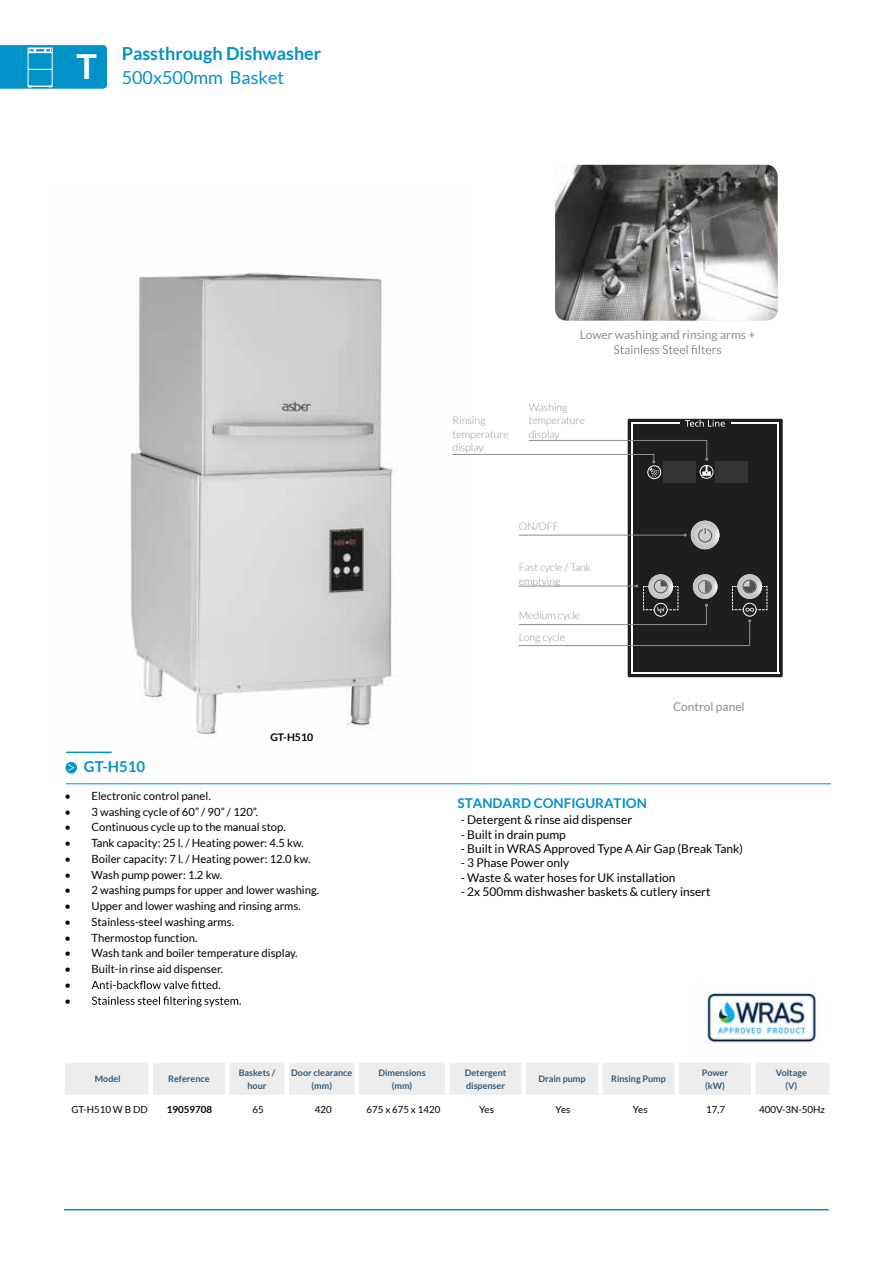
<style>
.page{position:relative;width:893px;height:1263px;background:#fff}
.page>*{position:absolute;margin:0;border:0;box-sizing:border-box;transform-origin:0 0}
.t1{font:700 18px/24px "Lato";color:#0192c8}
.t2{font:700 15px "Lato";color:#0092c9}
.t3{font:700 13.5px "Lato";color:#0092c9}
.t4{font:12px "Lato";color:#000}
.t5{font:12px "Lato";color:#8e8f91}
.t6{font:11.25px/15.8px "Lato";color:#000}
.t7{font:300 10.5px/13.5px "Lato";color:#8e8f91}
.t8{font:700 10.5px "Lato";color:#000}
.t9{font:9.75px "Lato";color:#000}
.t10{font:700 9.75px "Lato";color:#000}
.t11{font:700 9px/13.5px "Lato";color:#345a75;text-align:center}
.s1{font-weight:400}
.s2{font-family:"Myriad Pro";font-weight:400;font-size:12.75px;color:#fff}
</style>
<div class="page">
<svg style="left:92px;top:981px;width:128px;height:8px"></svg>
<svg style="left:92px;top:996px;width:149px;height:11px"></svg>
<img style="left:66px;top:272px;width:327px;height:502px">
<hr style="left:66px;top:783px;width:765px;height:1px;background:#0092c9">
<div style="left:65px;top:762px;width:12px;height:11px;background:#0092c9;border-radius:50%"></div>
<hr style="left:66px;top:751px;width:46px;height:2px;background:#0092c9">
<svg style="left:452px;top:419px;width:331px;height:258px"></svg>
<div style="left:65px;top:1063px;width:765px;height:32px;background:#ededed"></div>
<div style="left:148px;top:1063px;width:5px;height:32px;background:#fff"></div>
<hr style="left:225px;top:1063px;width:4px;height:32px;background:#fff">
<hr style="left:285px;top:1063px;width:4px;height:32px;background:#fff">
<div style="left:354px;top:1063px;width:5px;height:32px;background:#fff"></div>
<div style="left:445px;top:1063px;width:5px;height:32px;background:#fff"></div>
<hr style="left:522px;top:1063px;width:4px;height:32px;background:#fff">
<hr style="left:598px;top:1063px;width:4px;height:32px;background:#fff">
<div style="left:674px;top:1063px;width:5px;height:32px;background:#fff"></div>
<hr style="left:751px;top:1063px;width:4px;height:32px;background:#fff">
<svg style="left:614px;top:345px;width:107px;height:9px"></svg>
<img style="left:555px;top:165px;width:223px;height:156px">
<hr style="left:64px;top:1209px;width:765px;height:1px;background:#0092c9">
<svg style="left:0;top:45px;width:107px;height:44px"></svg>
<img style="left:704px;top:992px;width:112px;height:54px">
<p class="t1" style="left:76px;top:41px;width:246px;text-indent:45px">Passthrough Dishwasher<br><sup>T</sup> <span class="s1">500x500mm Basket</span></p>
<p class="t2" style="left:67px;top:758px;width:79px"><span class="s2">&gt;</span> GT-H510</p>
<p class="t8" style="left:270px;top:731px;width:44px">GT-H510</p>
<p class="t6" style="left:64px;top:788px;width:148px">• Electronic control panel.</p>
<p class="t6" style="left:64px;top:804px;width:195px">• 3 washing cycle of 60” / 90” / 120”.</p>
<p class="t6" style="left:64px;top:819px;width:223px">• Continuous cycle up to the manual stop.</p>
<p class="t6" style="left:64px;top:835px;width:241px">• Tank capacity: 25 l. / Heating power: 4.5 kw.</p>
<p class="t6" style="left:64px;top:851px;width:247px">• Boiler capacity: 7 l. / Heating power: 12.0 kw.</p>
<p class="t6" style="left:64px;top:867px;width:159px">• Wash pump power: 1.2 kw.</p>
<p class="t6" style="left:64px;top:882px;width:256px">• 2 washing pumps for upper and lower washing.</p>
<p class="t6" style="left:64px;top:898px;width:238px">• Upper and lower washing and rinsing arms.</p>
<p class="t6" style="left:64px;top:914px;width:171px">• Stainless-steel washing arms.</p>
<p class="t6" style="left:64px;top:930px;width:135px">• Thermostop function.</p>
<p class="t6" style="left:64px;top:945px;width:235px">• Wash tank and boiler temperature display.</p>
<p class="t6" style="left:64px;top:961px;width:160px">• Built-in rinse aid dispenser. •<br>•</p>
<p class="t5" style="left:580px;top:328px;width:177px">Lower washing and rinsing arms +</p>
<p class="t7" style="left:453px;top:414px;width:58px">Rinsing temperature display</p>
<p class="t7" style="left:529px;top:400px;width:58px">Washing temperature display</p>
<p class="t7" style="left:519px;top:520px;width:42px">ON/OFF</p>
<p class="t7" style="left:519px;top:561px;width:74px">Fast cycle / Tank emptying</p>
<p class="t7" style="left:519px;top:605px;width:63px;line-height:21.6px">Medium cycle<br>Long cycle</p>
<p class="t5" style="left:673px;top:700px;width:73px">Control panel</p>
<p class="t3" style="left:457px;top:796px;width:191px">STANDARD CONFIGURATION</p>
<p class="t4" style="left:461px;top:813px;width:173px">- Detergent &amp; rinse aid dispenser</p>
<p class="t4" style="left:461px;top:827px;width:107px">- Built in drain pump</p>
<p class="t4" style="left:461px;top:842px;width:284px">- Built in WRAS Approved Type A Air Gap (Break Tank)</p>
<p class="t4" style="left:461px;top:856px;width:110px">- 3 Phase Power only</p>
<p class="t4" style="left:461px;top:871px;width:216px">- Waste &amp; water hoses for UK installation</p>
<p class="t4" style="left:461px;top:885px;width:251px">- 2x 500mm dishwasher baskets &amp; cutlery insert</p>
<p class="t11" style="left:95px;top:1072px;width:27px">Model</p>
<p class="t11" style="left:168px;top:1072px;width:43px">Reference</p>
<p class="t11" style="left:239px;top:1065px;width:38px">Baskets / hour</p>
<p class="t11" style="left:291px;top:1065px;width:63px">Door clearance (mm)</p>
<p class="t11" style="left:378px;top:1065px;width:49px">Dimensions (mm)</p>
<p class="t11" style="left:465px;top:1065px;width:43px;text-align:left">Detergent dispenser</p>
<p class="t11" style="left:538px;top:1072px;width:49px">Drain pump</p>
<p class="t11" style="left:611px;top:1072px;width:56px">Rinsing Pump</p>
<p class="t11" style="left:702px;top:1065px;width:28px">Power (kW)</p>
<p class="t11" style="left:776px;top:1065px;width:33px">Voltage (V)</p>
<p class="t9" style="left:71px;top:1104px;width:78px">GT-H510 W B DD</p>
<p class="t10" style="left:167px;top:1104px;width:47px">19059708</p>
<p class="t9" style="left:252px;top:1104px;width:13px">65</p>
<p class="t9" style="left:315px;top:1104px;width:18px">420</p>
<p class="t9" style="left:366px;top:1104px;width:75px">675 x 675 x 1420</p>
<p class="t9" style="left:479px;top:1104px;width:16px">Yes</p>
<p class="t9" style="left:556px;top:1104px;width:16px">Yes</p>
<p class="t9" style="left:633px;top:1104px;width:16px">Yes</p>
<p class="t9" style="left:706px;top:1104px;width:21px">17,7</p>
<p class="t9" style="left:759px;top:1104px;width:68px">400V-3N-50Hz</p>
</div>
